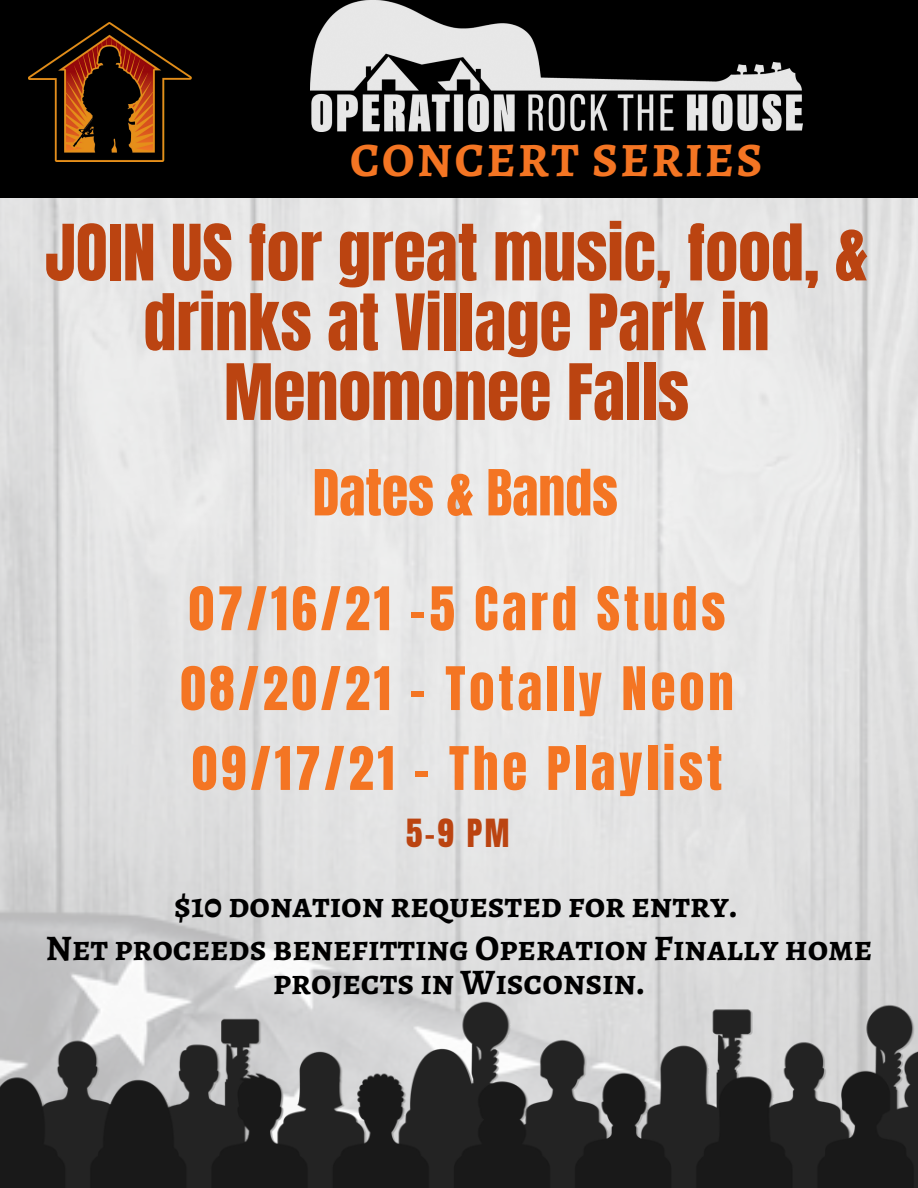
<style>
.page{position:relative;width:918px;height:1188px;background:#fff}
.page>*{position:absolute;margin:0;border:0;box-sizing:border-box;transform-origin:0 0}
.t1{font:66px/69.8px "Anton";color:#b41;text-align:center}
.t2{font:54px "Anton";color:#f47523}
.t3{font:51px "Anton";letter-spacing:.075em;color:#f47523}
.t4{font:700 48px "Alegreya SC";letter-spacing:.05em;color:#f47523}
.t5{font:700 36px/33.8px "Alegreya SC";color:#000;text-align:center}
.t6{font:33px "Anton";color:#b41}
</style>
<div class="page">
<img style="left:0;top:198px;width:918px;height:784px">
<div style="left:0;top:0;width:918px;height:198px;background:#000"></div>
<img style="left:29px;top:22px;width:163px;height:140px">
<img style="left:0;top:982px;width:918px;height:206px">
<img style="left:311px;top:0;width:491px;height:132px">
<p class="t4" style="left:350px;top:127px;width:414px">CONCERT SERIES</p>
<p class="t1" style="left:45px;top:219px;width:825px">JOIN US for great music, food, &amp; drinks at Village Park in<br>Menomonee Falls</p>
<p class="t2" style="left:313px;top:454px;width:307px">Dates &amp; Bands</p>
<p class="t3" style="left:189px;top:572px;width:538px">07/16/21 -5 Card Studs</p>
<p class="t3" style="left:180px;top:652px;width:555px">08/20/21 - Totally Neon</p>
<p class="t3" style="left:192px;top:732px;width:532px">09/17/21 - The Playlist</p>
<p class="t6" style="left:406px;top:810px;width:105px">5-9 PM</p>
<p class="t5" style="left:174px;top:888px;width:565px">$10 donation requested for entry.</p>
<p class="t5" style="left:46px;top:931px;width:828px">Net proceeds benefitting Operation Finally home projects in Wisconsin.</p>
</div>
